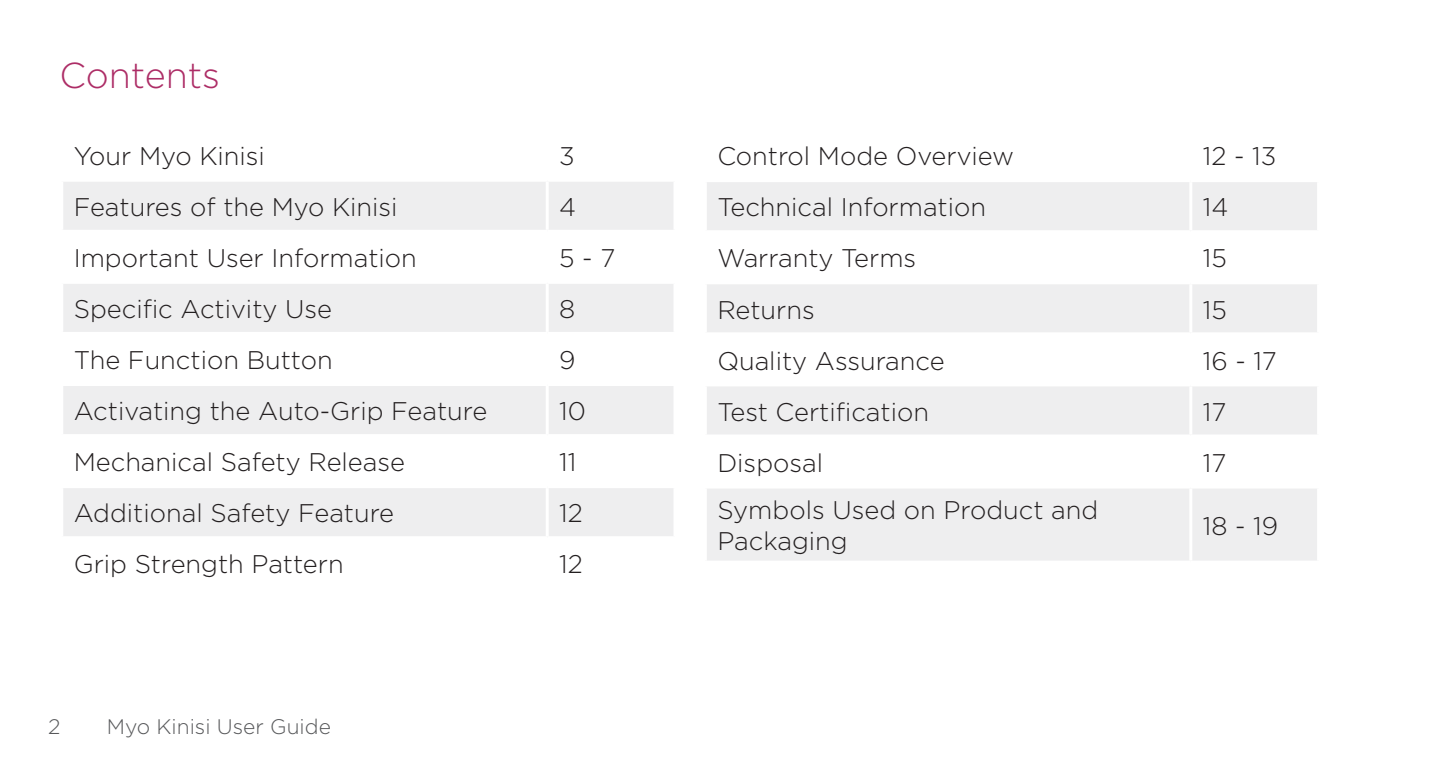
<style>
.page{position:relative;width:1446px;height:766px;background:#fff}
.page>*{position:absolute;margin:0;border:0;box-sizing:border-box;transform-origin:0 0}
.t1{font:300 36px "Gotham";color:#ad2d66}
.t2{font:300 25.5px/30.6px "Gotham";color:#231f20}
.t3{font:300 21px "Gotham";color:#57585a}
</style>
<div class="page">
<svg style="left:63px;top:182px;width:610px;height:354px;fill:#eeeeef"></svg>
<hr style="left:546px;top:182px;width:3px;height:48px;background:#fff">
<hr style="left:60px;top:230px;width:487px;height:3px;background:#fff">
<hr style="left:547px;top:230px;width:129px;height:3px;background:#fff">
<hr style="left:546px;top:233px;width:3px;height:48px;background:#fff">
<hr style="left:60px;top:281px;width:487px;height:3px;background:#fff">
<hr style="left:547px;top:281px;width:129px;height:3px;background:#fff">
<hr style="left:546px;top:284px;width:3px;height:48px;background:#fff">
<hr style="left:60px;top:332px;width:487px;height:3px;background:#fff">
<hr style="left:547px;top:332px;width:129px;height:3px;background:#fff">
<hr style="left:546px;top:335px;width:3px;height:48px;background:#fff">
<hr style="left:60px;top:383px;width:487px;height:3px;background:#fff">
<hr style="left:547px;top:383px;width:129px;height:3px;background:#fff">
<hr style="left:546px;top:386px;width:3px;height:48px;background:#fff">
<hr style="left:60px;top:434px;width:487px;height:3px;background:#fff">
<hr style="left:547px;top:434px;width:129px;height:3px;background:#fff">
<hr style="left:546px;top:437px;width:3px;height:48px;background:#fff">
<hr style="left:60px;top:485px;width:487px;height:3px;background:#fff">
<hr style="left:547px;top:485px;width:129px;height:3px;background:#fff">
<hr style="left:546px;top:488px;width:3px;height:48px;background:#fff">
<svg style="left:707px;top:182px;width:610px;height:378px;fill:#eeeeef"></svg>
<hr style="left:1189px;top:182px;width:3px;height:48px;background:#fff">
<hr style="left:704px;top:230px;width:487px;height:3px;background:#fff">
<hr style="left:1191px;top:230px;width:129px;height:3px;background:#fff">
<hr style="left:1189px;top:233px;width:3px;height:48px;background:#fff">
<hr style="left:704px;top:281px;width:487px;height:3px;background:#fff">
<hr style="left:1191px;top:281px;width:129px;height:3px;background:#fff">
<hr style="left:1189px;top:284px;width:3px;height:48px;background:#fff">
<hr style="left:704px;top:332px;width:487px;height:3px;background:#fff">
<hr style="left:1191px;top:332px;width:129px;height:3px;background:#fff">
<hr style="left:1189px;top:335px;width:3px;height:48px;background:#fff">
<hr style="left:704px;top:383px;width:487px;height:3px;background:#fff">
<hr style="left:1191px;top:383px;width:129px;height:3px;background:#fff">
<hr style="left:1189px;top:386px;width:3px;height:48px;background:#fff">
<hr style="left:704px;top:434px;width:487px;height:3px;background:#fff">
<hr style="left:1191px;top:434px;width:129px;height:3px;background:#fff">
<hr style="left:1189px;top:437px;width:3px;height:48px;background:#fff">
<hr style="left:704px;top:485px;width:487px;height:3px;background:#fff">
<hr style="left:1191px;top:485px;width:129px;height:3px;background:#fff">
<hr style="left:1189px;top:488px;width:3px;height:72px;background:#fff">
<p class="t1" style="left:60px;top:53px;width:162px">Contents</p>
<p class="t2" style="left:74px;top:140px;width:193px">Your Myo Kinisi</p>
<p class="t2" style="left:559px;top:140px;width:17px">3</p>
<p class="t2" style="left:74px;top:191px;width:325px">Features of the Myo Kinisi</p>
<p class="t2" style="left:559px;top:191px;width:18px">4</p>
<p class="t2" style="left:74px;top:242px;width:345px">Important User Information</p>
<p class="t2" style="left:559px;top:242px;width:58px">5 - 7</p>
<p class="t2" style="left:74px;top:293px;width:260px">Specific Activity Use</p>
<p class="t2" style="left:559px;top:293px;width:18px">8</p>
<p class="t2" style="left:74px;top:344px;width:260px">The Function Button</p>
<p class="t2" style="left:559px;top:344px;width:18px">9</p>
<p class="t2" style="left:74px;top:395px;width:415px">Activating the Auto-Grip Feature</p>
<p class="t2" style="left:559px;top:395px;width:28px">10</p>
<p class="t2" style="left:74px;top:446px;width:333px">Mechanical Safety Release</p>
<p class="t2" style="left:559px;top:446px;width:19px">11</p>
<p class="t2" style="left:74px;top:497px;width:322px">Additional Safety Feature</p>
<p class="t2" style="left:559px;top:497px;width:25px">12</p>
<p class="t2" style="left:74px;top:548px;width:271px">Grip Strength Pattern</p>
<p class="t2" style="left:559px;top:548px;width:25px">12</p>
<p class="t3" style="left:48px;top:713px;width:14px">2</p>
<p class="t3" style="left:107px;top:713px;width:226px">Myo Kinisi User Guide</p>
<p class="t2" style="left:717px;top:140px;width:298px">Control Mode Overview</p>
<p class="t2" style="left:1203px;top:140px;width:75px">12 - 13</p>
<p class="t2" style="left:717px;top:191px;width:270px">Technical Information</p>
<p class="t2" style="left:1203px;top:191px;width:27px">14</p>
<p class="t2" style="left:717px;top:242px;width:200px">Warranty Terms</p>
<p class="t2" style="left:1203px;top:242px;width:25px">15</p>
<p class="t2" style="left:717px;top:293px;width:99px">Returns</p>
<p class="t2" style="left:1203px;top:293px;width:25px">15</p>
<p class="t2" style="left:717px;top:344px;width:229px">Quality Assurance</p>
<p class="t2" style="left:1203px;top:344px;width:76px">16 - 17</p>
<p class="t2" style="left:717px;top:395px;width:213px">Test Certification</p>
<p class="t2" style="left:1203px;top:395px;width:25px">17</p>
<p class="t2" style="left:717px;top:446px;width:107px">Disposal</p>
<p class="t2" style="left:1203px;top:446px;width:25px">17</p>
<p class="t2" style="left:717px;top:494px;width:382px">Symbols Used on Product and<br>Packaging</p>
<p class="t2" style="left:1203px;top:509px;width:77px">18 - 19</p>
</div>
